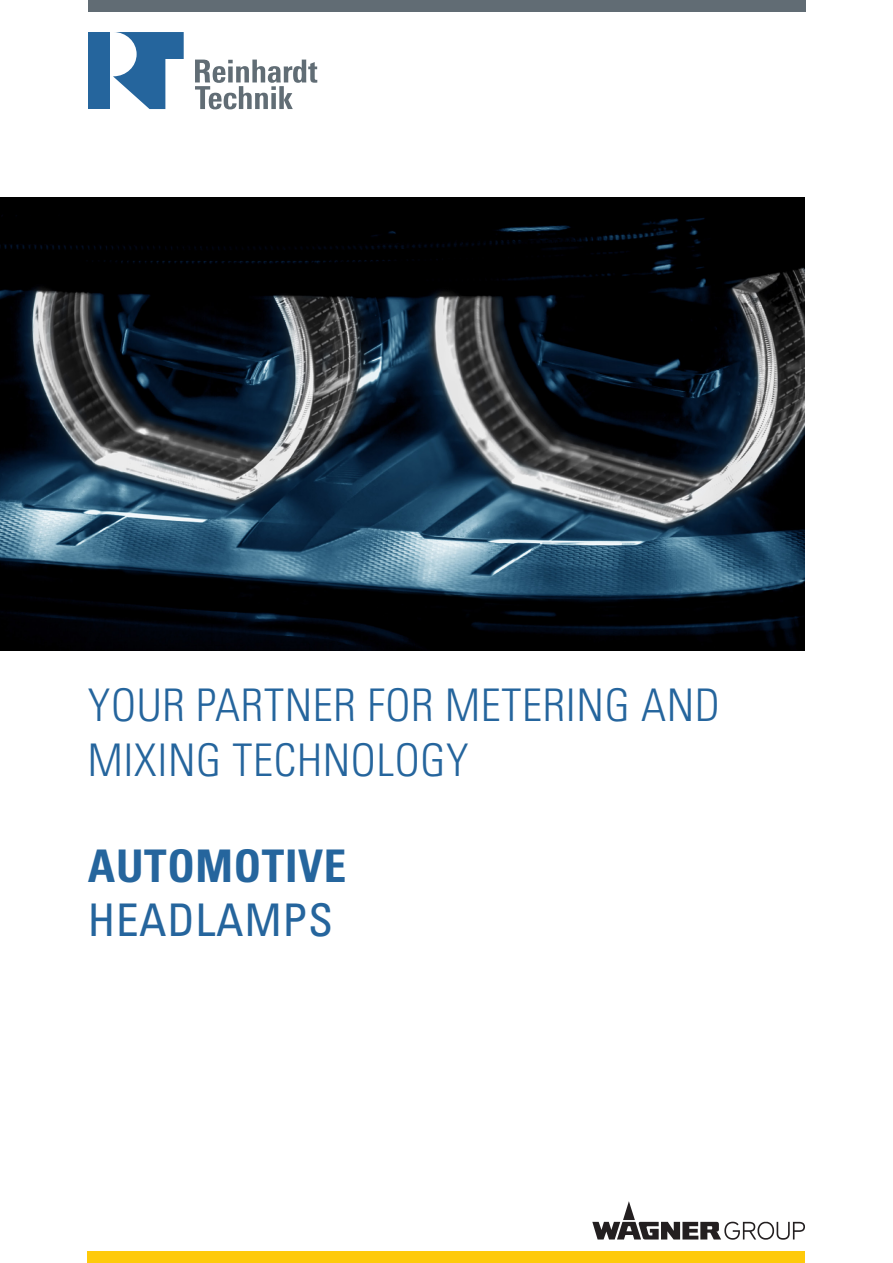
<style>
.page{position:relative;width:893px;height:1263px;background:#fff}
.page>*{position:absolute;margin:0;border:0;box-sizing:border-box;transform-origin:0 0}
.Headline_Thin{font:300 condensed 45px/54px "Univers LT Std";letter-spacing:.015em;color:#25659d}
.Headline_Bold{font:700 condensed 45px "Univers LT Std";letter-spacing:.015em;color:#25659d}
.Headline_Bold-2{font:condensed 45px "Univers LT Std";letter-spacing:.015em;color:#25659d}
</style>
<div class="page">
<div style="left:88px;top:1251px;width:717px;height:12px;background:#feca0a"></div>
<svg style="left:592px;top:1201px;width:213px;height:39px"></svg>
<div style="left:88px;top:0;width:717px;height:12px;background:#616c74"></div>
<div style="left:88px;top:33px;width:21px;height:76px;background:#25659d"></div>
<svg style="left:113px;top:33px;width:71px;height:76px"></svg>
<svg style="left:195px;top:60px;width:122px;height:49px"></svg>
<img style="left:0;top:198px;width:805px;height:453px">
<p class="Headline_Thin" style="left:88px;top:679px;width:634px">YOUR PARTNER FOR METERING AND<br>MIXING TECHNOLOGY</p>
<p class="Headline_Bold" style="left:88px;top:838px;width:260px">AUTOMOTIVE</p>
<p class="Headline_Bold-2" style="left:88px;top:891px;width:247px">HEADLAMPS</p>
</div>
